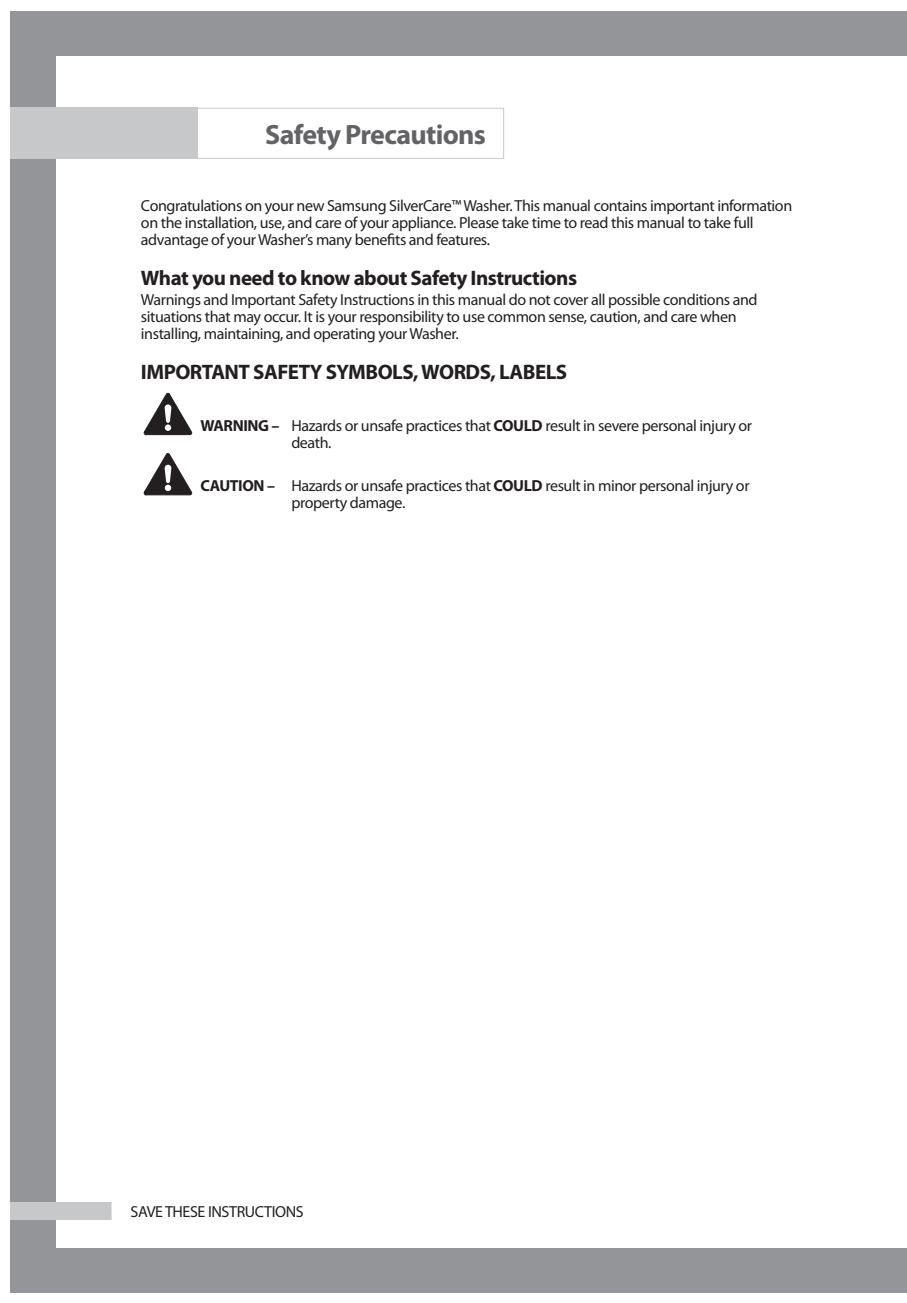
<style>
.page{position:relative;width:907px;height:1303px;background:#fff}
.page>*{position:absolute;margin:0;border:0;box-sizing:border-box;transform-origin:0 0}
.t1{font:700 28px "Myriad Pro";letter-spacing:-.025em;color:#636366}
.t2{font:700 21px "Myriad Pro";letter-spacing:-.025em;color:#231f20}
.t3{font:16px/17px "Myriad Pro";letter-spacing:-.025em;color:#231f20}
.s1{font-weight:700}
</style>
<div class="page">
<div style="left:10px;top:11px;width:868px;height:1282px;background:#939598"></div>
<div style="left:56px;top:57px;width:822px;height:1190px;background:#fff"></div>
<div style="left:10px;top:108px;width:188px;height:51px;background:#c7c8ca"></div>
<div style="left:10px;top:1202px;width:103px;height:17px;background:#c7c8ca"></div>
<div style="left:878px;top:11px;width:28px;height:1282px;background:#939598"></div>
<div style="left:878px;top:57px;width:28px;height:1190px;background:#fff"></div>
<div style="left:192px;top:108px;width:312px;height:51px;border:1px solid #c7c8ca"></div>
<svg style="left:144px;top:393px;width:48px;height:42px"></svg>
<svg style="left:144px;top:453px;width:48px;height:42px"></svg>
<h1 class="t1" style="left:265px;top:119px;width:222px">Safety Precautions</h1>
<p class="t3" style="left:141px;top:197px;width:652px">Congratulations on your new Samsung SilverCare™ Washer. This manual contains important information on the installation, use, and care of your appliance. Please take time to read this manual to take full advantage of your Washer’s many benefits and features.</p>
<h2 class="t2" style="left:141px;top:266px;width:437px">What you need to know about Safety Instructions</h2>
<p class="t3" style="left:141px;top:291px;width:618px">Warnings and Important Safety Instructions in this manual do not cover all possible conditions and situations that may occur. It is your responsibility to use common sense, caution, and care when installing, maintaining, and operating your Washer.</p>
<h2 class="t2" style="left:141px;top:360px;width:427px">IMPORTANT SAFETY SYMBOLS, WORDS, LABELS</h2>
<p class="t3" style="left:291px;top:417px;width:462px;text-indent:-91px"><span class="s1">WARNING –</span> Hazards or unsafe practices that <span class="s1">COULD</span> result in severe personal injury or death.</p>
<p class="t3" style="left:291px;top:477px;width:459px;text-indent:-91px"><span class="s1">CAUTION –</span> Hazards or unsafe practices that <span class="s1">COULD</span> result in minor personal injury or property damage.</p>
<p class="t3" style="left:131px;top:1203px;width:175px">SAVE THESE INSTRUCTIONS</p>
</div>
